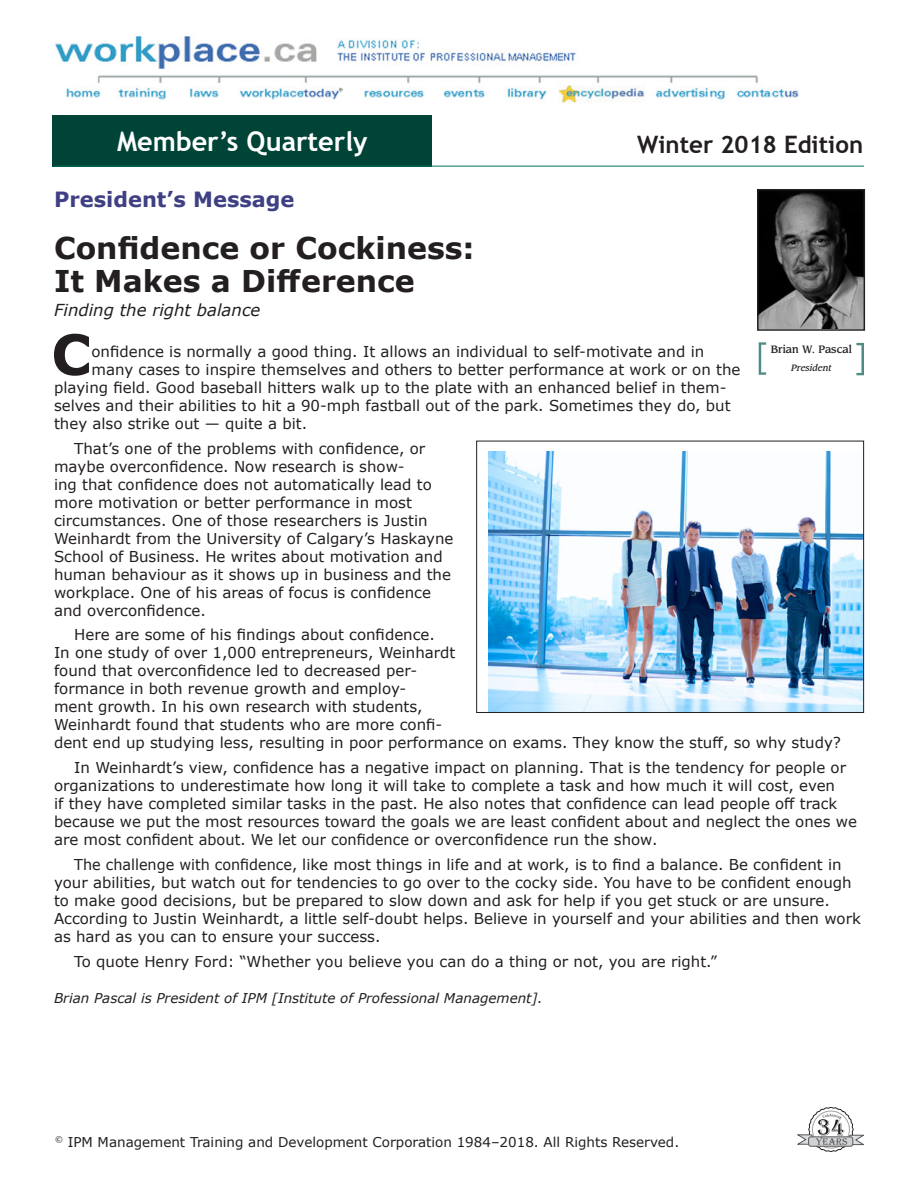
<style>
.page{position:relative;width:918px;height:1188px;background:#fff}
.page>*{position:absolute;margin:0;border:0;box-sizing:border-box;transform-origin:0 0}
.DropCap{font:700 55.65px "Verdana";color:#231f20}
.Head1{font:700 30px/33px "Verdana";color:#231f20}
.t1{font:700 27px "Trebuchet MS";color:#fff}
.t2{font:700 24px "Trebuchet MS";color:#231f20}
.t3{font:700 21px "Verdana";color:#3f4084}
.Head2{font:italic 16.5px "Verdana";color:#231f20}
.Body_Text{font:15px/18px "Verdana";color:#231f20}
.Body_Text-2{font:15px/18px "Verdana";color:#231f20;scale:.96 1}
.DropCap-2{font:15px "Verdana";color:#231f20}
.t4{font:13.5px "Verdana";color:#231f20}
.Author-Endnote{font:italic 13.5px "Verdana";color:#231f20}
.caption_name{font:500 10.5px "Leawood Std";color:#231f20;scale:.95 1}
.caption_company{font:italic 500 9px "Leawood Std";color:#231f20;scale:.95 1}
</style>
<div class="page">
<img style="left:55px;top:36px;width:744px;height:67px">
<div style="left:53px;top:115px;width:379px;height:51px;background:#004437"></div>
<hr style="left:54px;top:166px;width:810px;height:1px;background:#00765d">
<svg style="left:798px;top:1107px;width:66px;height:45px"></svg>
<img style="left:760px;top:192px;width:102px;height:136px">
<div style="left:757px;top:189px;width:108px;height:142px;border:2px solid #231f20"></div>
<svg style="left:759px;top:342px;width:7px;height:33px"></svg>
<svg style="left:856px;top:343px;width:8px;height:32px"></svg>
<img style="left:488px;top:451px;width:374px;height:260px">
<div style="left:476px;top:441px;width:388px;height:272px;border:1px solid #231f20"></div>
<h3 class="t1" style="left:117px;top:124px;width:252px">Member’s Quarterly</h3>
<h3 class="t2" style="left:637px;top:129px;width:227px">Winter 2018 Edition</h3>
<p class="t3" style="left:54px;top:184px;width:242px">President’s Message</p>
<p class="Head1" style="left:54px;top:231px;width:422px">Confidence or Cockiness:<br>It Makes a Difference</p>
<p class="Head2" style="left:54px;top:299px;width:208px">Finding the right balance</p>
<p class="DropCap" style="left:51px;top:315px;width:42px">C</p>
<p class="DropCap-2" style="left:91px;top:341px;width:614px">onfidence is normally a good thing. It allows an individual to self-motivate and in</p>
<p class="caption_name" style="left:771px;top:343px;width:87px">Brian W. Pascal</p>
<p class="caption_company" style="left:791px;top:363px;width:44px">President</p>
<p class="DropCap-2" style="left:91px;top:359px;width:651px">many cases to inspire themselves and others to better performance at work or on the</p>
<p class="DropCap-2" style="left:54px;top:377px;width:674px">playing field. Good baseball hitters walk up to the plate with an enhanced belief in them-</p>
<p class="DropCap-2" style="left:54px;top:395px;width:678px">selves and their abilities to hit a 90-mph fastball out of the park. Sometimes they do, but</p>
<p class="DropCap-2" style="left:54px;top:413px;width:255px">they also strike out — quite a bit.</p>
<p class="Body_Text" style="left:54px;top:439px;width:401px;text-indent:20px">That’s one of the problems with confidence, or maybe overconfidence. Now research is show-<br>ing that confidence does not automatically lead to more motivation or better performance in most circumstances. One of those researchers is Justin Weinhardt from the University of Calgary’s Haskayne School of Business. He writes about motivation and human behaviour as it shows up in business and the workplace. One of his areas of focus is confidence and overconfidence.</p>
<p class="Body_Text" style="left:54px;top:626px;width:789px;text-indent:20px">Here are some of his findings about confidence.<br>In one study of over 1,000 entrepreneurs, Weinhardt<br>found that overconfidence led to decreased per-<br>formance in both revenue growth and employ-<br>ment growth. In his own research with students,<br>Weinhardt found that students who are more confi-<br>dent end up studying less, resulting in poor performance on exams. They know the stuff, so why study?</p>
<p class="Body_Text" style="left:54px;top:759px;width:805px;text-indent:20px">In Weinhardt’s view, confidence has a negative impact on planning. That is the tendency for people or organizations to underestimate how long it will take to complete a task and how much it will cost, even<br>if they have completed similar tasks in the past. He also notes that confidence can lead people off track because we put the most resources toward the goals we are least confident about and neglect the ones we are most confident about. We let our confidence or overconfidence run the show.</p>
<p class="Body_Text-2" style="left:54px;top:855px;width:842px;text-indent:20px">The challenge with confidence, like most things in life and at work, is to find a balance. Be confident in your abilities, but watch out for tendencies to go over to the cocky side. You have to be confident enough to make good decisions, but be prepared to slow down and ask for help if you get stuck or are unsure.<br>According to Justin Weinhardt, a little self-doubt helps. Believe in yourself and your abilities and then work as hard as you can to ensure your success.</p>
<p class="Body_Text" style="left:74px;top:952px;width:644px">To quote Henry Ford: “Whether you believe you can do a thing or not, you are right.”</p>
<p class="Author-Endnote" style="left:54px;top:989px;width:490px">Brian Pascal is President of IPM [Institute of Professional Management].</p>
<p class="t4" style="left:55px;top:1133px;width:626px"><sup>©</sup> IPM Management Training and Development Corporation 1984–2018. All Rights Reserved.</p>
</div>
